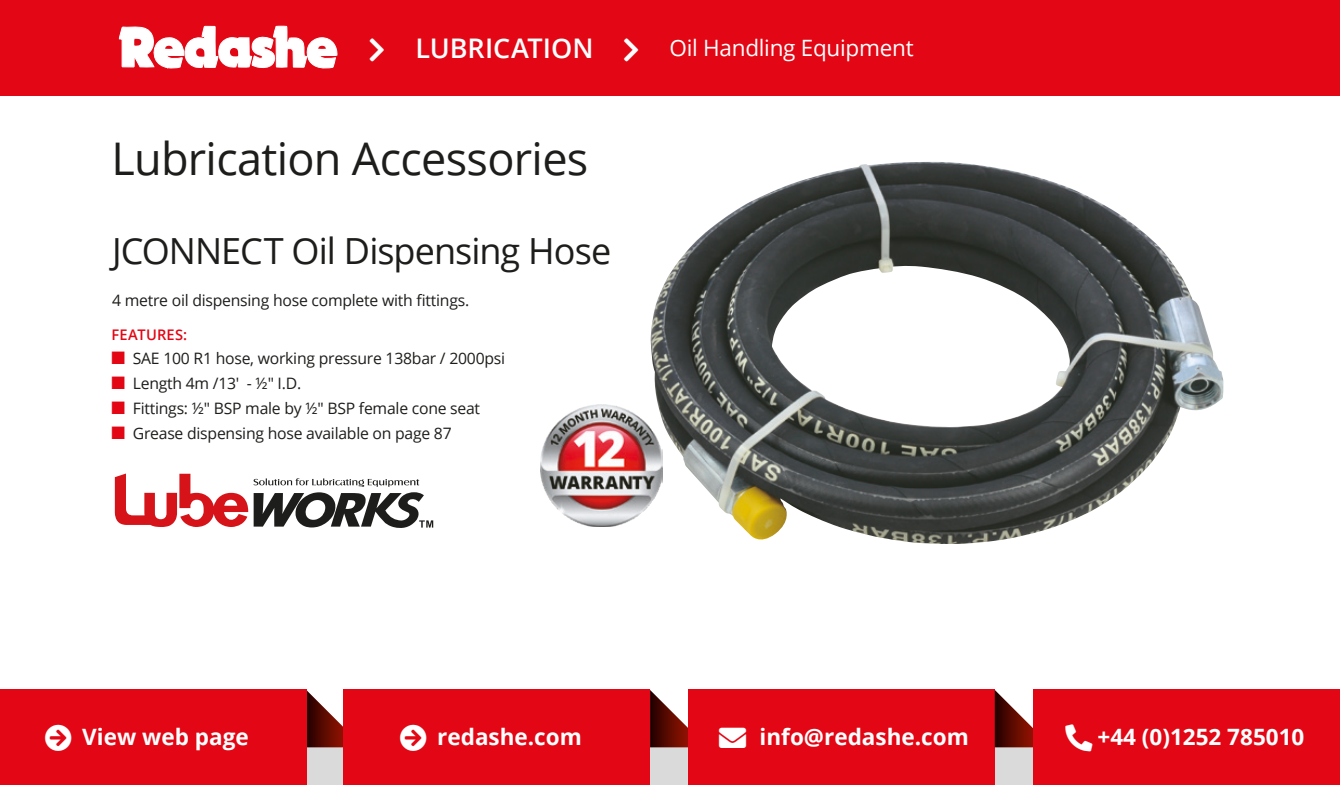
<style>
.page{position:relative;width:1340px;height:785px;background:#fff}
.page>*{position:absolute;margin:0;border:0;box-sizing:border-box;transform-origin:0 0}
.t1{font:45px "Open Sans";letter-spacing:-.015em;color:#1d1d1b}
.t2{font:36px "Open Sans";letter-spacing:-.025em;color:#1d1d1b}
.t3{font:600 27px "Open Sans";color:#fff}
.t4{font:27px "Font Awesome 5 Free Solid";color:#fff}
.t5{font:700 22.5px "Open Sans";color:#fff}
.t6{font:22.5px "Open Sans";letter-spacing:-.01em;color:#fff}
.t7{font:15.75px "Open Sans";letter-spacing:-.015em;color:#1d1d1b}
.t8{font:600 14.62px "Open Sans";letter-spacing:.015em;color:#e30614}
.s1{color:#e30614}
</style>
<div class="page">
<div style="left:0;top:0;width:1339px;height:96px;background:#e30614"></div>
<svg style="left:118px;top:25px;width:220px;height:44px"></svg>
<div style="left:0;top:747px;width:1339px;height:37px;background:#dadada"></div>
<svg style="left:306px;top:689px;width:38px;height:58px"></svg>
<div style="left:344px;top:689px;width:306px;height:95px;background:#e30614"></div>
<svg style="left:650px;top:690px;width:38px;height:57px"></svg>
<div style="left:688px;top:689px;width:306px;height:95px;background:#e30614"></div>
<svg style="left:994px;top:689px;width:39px;height:58px"></svg>
<div style="left:1033px;top:689px;width:306px;height:95px;background:#e30614"></div>
<div style="left:0;top:689px;width:306px;height:95px;background:#e30614"></div>
<img style="left:650px;top:162px;width:573px;height:382px">
<svg style="left:115px;top:473px;width:318px;height:55px"></svg>
<img style="left:540px;top:404px;width:122px;height:122px">
<h3 class="t3" style="left:415px;top:30px;width:179px">LUBRICATION</h3>
<p class="t1" style="left:111px;top:128px;width:478px">Lubrication Accessories</p>
<p class="t2" style="left:112px;top:226px;width:501px">JCONNECT Oil Dispensing Hose</p>
<p class="t7" style="left:112px;top:289px;width:358px">4 metre oil dispensing hose complete with fittings.</p>
<p class="t8" style="left:112px;top:324px;width:77px">FEATURES:</p>
<p class="t7" style="left:112px;top:348px;width:395px"><span class="s1">■</span> SAE 100 R1 hose, working pressure 138bar / 2000psi</p>
<p class="t7" style="left:112px;top:372px;width:191px"><span class="s1">■</span> Length 4m /13' - ½" I.D.</p>
<p class="t7" style="left:112px;top:397px;width:370px"><span class="s1">■</span> Fittings: ½" BSP male by ½" BSP female cone seat</p>
<p class="t7" style="left:112px;top:422px;width:341px"><span class="s1">■</span> Grease dispensing hose available on page 87</p>
<p class="t6" style="left:669px;top:33px;width:246px">Oil Handling Equipment</p>
<p class="t4" style="left:45px;top:724px;width:28px">□●▼</p>
<p class="t5" style="left:82px;top:721px;width:168px">View web page</p>
<h3 class="t5" style="left:400px;top:721px;width:184px">□●▼ redashe.com</h3>
<h3 class="t5" style="left:719px;top:721px;width:251px">■❖●□ info@redashe.com</h3>
<h3 class="t5" style="left:1097px;top:721px;width:208px">+44 (0)1252 785010</h3>
</div>
